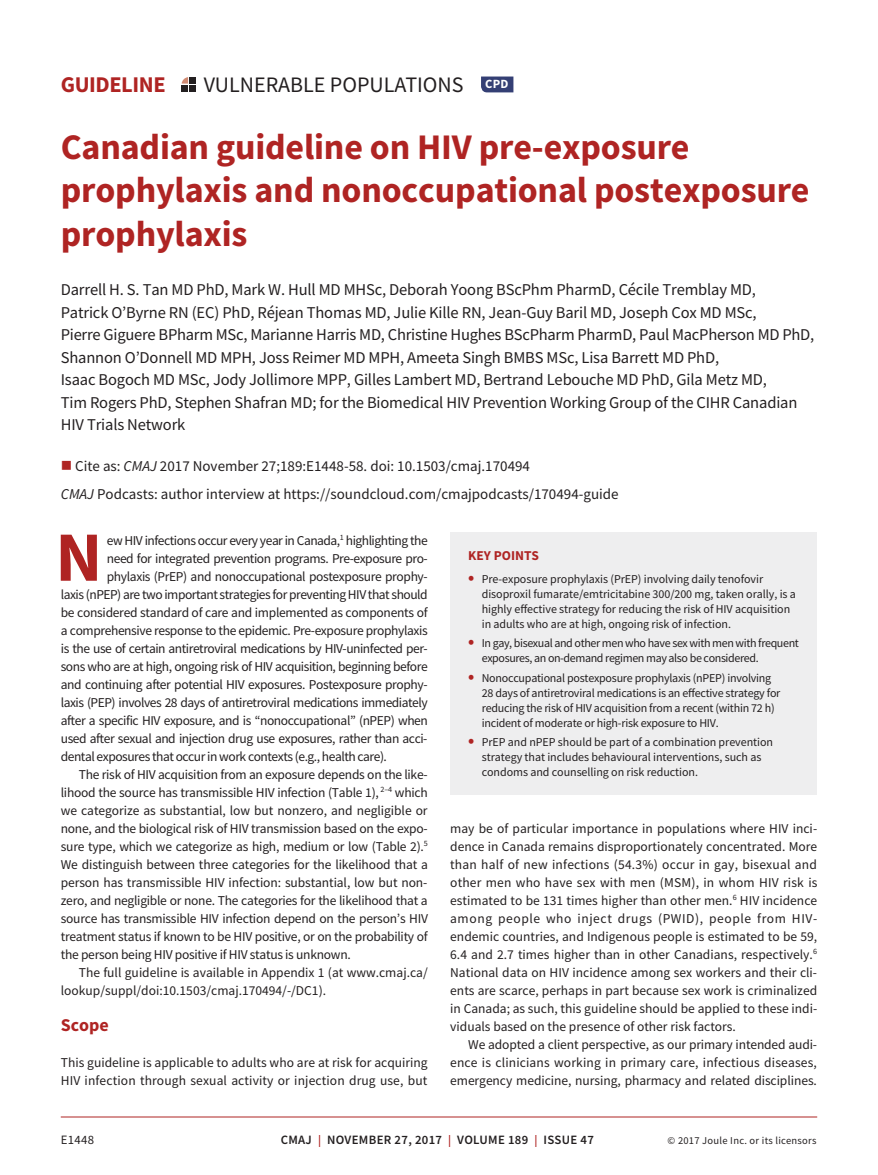
<style>
.page{position:relative;width:878px;height:1175px;background:#fff}
.page>*{position:absolute;margin:0;border:0;box-sizing:border-box;transform-origin:0 0}
.t1{font:700 70.65px "Source Sans Pro";color:#af2423}
.t2{font:700 36px/43.2px "Source Sans Pro";letter-spacing:-.005em;color:#af2423}
.t3{font:700 22.5px "Source Sans Pro";letter-spacing:-.02em;color:#af2423}
.t4{font:22.05px "Source Sans Pro";color:#231f20}
.t5{font:700 18px "Source Sans Pro";color:#af2423}
.t6{font:16.5px/22.5px "Source Sans Pro";letter-spacing:-.01em;color:#231f20}
.t7{font:15px/28.5px "Source Sans Pro";color:#231f20}
.t8{font:13.5px/18px "Source Sans Pro";letter-spacing:-.02em;color:#231f20;text-align:justify}
.t9{font:13.5px/18px "Source Sans Pro";color:#231f20}
.t10{font:700 13.5px "Source Sans Pro";color:#af2423}
.t11{font:600 12.75px "Source Sans Pro";letter-spacing:.025em;color:#231f20}
.t12{font:12.75px "Source Sans Pro";letter-spacing:.025em;color:#231f20}
.t13{font:12px/15px "Source Sans Pro";letter-spacing:-.005em;color:#231f20}
.t14{font:12px/15px "Source Sans Pro";letter-spacing:-.03em;color:#231f20}
.t15{font:10.5px "Source Sans Pro";letter-spacing:.025em;color:#231f20}
.s1{font-weight:700;font-size:12.6px;color:#fff}
.s2{color:#af2423}
.s3{font-style:italic}
.s4{font-weight:700;font-size:18px;color:#af2423}
.s5{font-size:12px;color:#af2423}
</style>
<div class="page">
<hr style="left:61px;top:1116px;width:756px;height:1px;background:#af2423">
<div style="left:450px;top:532px;width:367px;height:262px;background:#eeeeef"></div>
<svg style="left:182px;top:77px;width:6px;height:7px"></svg>
<div style="left:182px;top:85px;width:6px;height:7px;background:#231f20"></div>
<div style="left:190px;top:77px;width:6px;height:7px;background:#231f20"></div>
<div style="left:190px;top:85px;width:6px;height:7px;background:#231f20"></div>
<svg style="left:481px;top:76px;width:32px;height:16px"></svg>
<h3 class="t3" style="left:61px;top:69px;width:106px">GUIDELINE</h3>
<h3 class="t4" style="left:204px;top:70px;width:306px">VULNERABLE POPULATIONS <span class="s1">CPD</span></h3>
<h2 class="t2" style="left:61px;top:125px;width:750px">Canadian guideline on HIV pre-exposure prophylaxis and nonoccupational postexposure prophylaxis</h2>
<p class="t6" style="left:61px;top:278px;width:755px">Darrell H. S. Tan MD PhD, Mark W. Hull MD MHSc, Deborah Yoong BScPhm PharmD, Cécile Tremblay MD,<br>Patrick O’Byrne RN (EC) PhD, Réjean Thomas MD, Julie Kille RN, Jean-Guy Baril MD, Joseph Cox MD MSc,<br>Pierre Giguere BPharm MSc, Marianne Harris MD, Christine Hughes BScPharm PharmD, Paul MacPherson MD PhD, Shannon O’Donnell MD MPH, Joss Reimer MD MPH, Ameeta Singh BMBS MSc, Lisa Barrett MD PhD,<br>Isaac Bogoch MD MSc, Jody Jollimore MPP, Gilles Lambert MD, Bertrand Lebouche MD PhD, Gila Metz MD,<br>Tim Rogers PhD, Stephen Shafran MD; for the Biomedical HIV Prevention Working Group of the CIHR Canadian HIV Trials Network</p>
<p class="t7" style="left:61px;top:451px;width:559px"><span class="s2">■</span> Cite as: <span class="s3">CMAJ</span> 2017 November 27;189:E1448-58. doi: 10.1503/cmaj.170494<br><span class="s3">CMAJ</span> Podcasts: author interview at https://soundcloud.com/cmajpodcasts/170494-guide</p>
<h1 class="t1" style="left:55px;top:509px;width:48px">N</h1>
<p class="t8" style="left:107px;top:531px;width:322px">ew HIV infections occur every year in Canada,<sup>1</sup> highlighting the</p>
<p class="t8" style="left:107px;top:549px;width:322px">need for integrated prevention programs. Pre-exposure pro-</p>
<p class="t8" style="left:107px;top:567px;width:322px">phylaxis (PrEP) and nonoccupational postexposure prophy-</p>
<p class="t8" style="left:61px;top:585px;width:368px">laxis (nPEP) are two important strategies for preventing HIV that should</p>
<p class="t8" style="left:61px;top:603px;width:368px">be considered standard of care and implemented as components of</p>
<p class="t8" style="left:61px;top:621px;width:368px">a comprehensive response to the epidemic. Pre-exposure prophylaxis</p>
<p class="t8" style="left:61px;top:639px;width:368px">is the use of certain antiretroviral medications by HIV-uninfected per-</p>
<p class="t8" style="left:61px;top:657px;width:368px">sons who are at high, ongoing risk of HIV acquisition, beginning before</p>
<p class="t8" style="left:61px;top:675px;width:368px">and continuing after potential HIV exposures. Postexposure prophy-</p>
<p class="t8" style="left:61px;top:693px;width:368px">laxis (PEP) involves 28 days of antiretroviral medications immediately</p>
<p class="t8" style="left:61px;top:711px;width:368px">after a specific HIV exposure, and is “nonoccupational” (nPEP) when</p>
<p class="t8" style="left:61px;top:729px;width:368px">used after sexual and injection drug use exposures, rather than acci-</p>
<p class="t8" style="left:61px;top:747px;width:328px">dental exposures that occur in work contexts (e.g., health care).</p>
<p class="t8" style="left:79px;top:765px;width:350px">The risk of HIV acquisition from an exposure depends on the like-</p>
<p class="t8" style="left:61px;top:783px;width:368px">lihood the source has transmissible HIV infection (Table 1), <sup>2–4</sup> which</p>
<p class="t8" style="left:61px;top:801px;width:368px">we categorize as substantial, low but nonzero, and negligible or</p>
<p class="t8" style="left:61px;top:819px;width:368px">none, and the biological risk of HIV transmission based on the expo-</p>
<p class="t8" style="left:61px;top:837px;width:368px">sure type, which we categorize as high, medium or low (Table 2).<sup>5</sup></p>
<p class="t8" style="left:61px;top:855px;width:369px">We distinguish between three categories for the likelihood that a</p>
<p class="t8" style="left:61px;top:873px;width:368px">person has transmissible HIV infection: substantial, low but non-</p>
<p class="t8" style="left:61px;top:891px;width:368px">zero, and negligible or none. The categories for the likelihood that a</p>
<p class="t8" style="left:61px;top:909px;width:369px">source has transmissible HIV infection depend on the person’s HIV</p>
<p class="t8" style="left:61px;top:927px;width:368px">treatment status if known to be HIV positive, or on the probability of</p>
<p class="t8" style="left:61px;top:945px;width:291px">the person being HIV positive if HIV status is unknown.</p>
<p class="t9" style="left:79px;top:963px;width:350px">The full guideline is available in Appendix 1 (at www.cmaj.ca/</p>
<p class="t9" style="left:61px;top:981px;width:267px">lookup/suppl/doi:10.1503/cmaj.170494/-/DC1).</p>
<h3 class="t5" style="left:61px;top:1012px;width:50px">Scope</h3>
<p class="t9" style="left:61px;top:1053px;width:368px">This guideline is applicable to adults who are at risk for acquiring<br>HIV infection through sexual activity or injection drug use, but</p>
<p class="t10" style="left:468px;top:546px;width:72px">KEY POINTS</p>
<p class="t13" style="left:482px;top:571px;width:315px;text-indent:-14px"><span class="s4">•</span> Pre-exposure prophylaxis (PrEP) involving daily tenofovir disoproxil fumarate/emtricitabine 300/200 mg, taken orally, is a highly effective strategy for reducing the risk of HIV acquisition in adults who are at high, ongoing risk of infection.</p>
<p class="t14" style="left:482px;top:636px;width:319px;text-indent:-14px"><span class="s4">•</span> In gay, bisexual and other men who have sex with men with frequent exposures, an on-demand regimen may also be considered.</p>
<p class="t13" style="left:482px;top:670px;width:300px;text-indent:-14px"><span class="s4">•</span> Nonoccupational postexposure prophylaxis (nPEP) involving 28 days of antiretroviral medications is an effective strategy for reducing the risk of HIV acquisition from a recent (within 72 h) incident of moderate or high-risk exposure to HIV.</p>
<p class="t13" style="left:482px;top:735px;width:293px;text-indent:-14px"><span class="s4">•</span> PrEP and nPEP should be part of a combination prevention strategy that includes behavioural interventions, such as condoms and counselling on risk reduction.</p>
<p class="t8" style="left:450px;top:819px;width:369px">may be of particular importance in populations where HIV inci&shy;dence in Canada remains disproportionately concentrated. More than half of new infections (54.3%) occur in gay, bisexual and other men who have sex with men (MSM), in whom HIV risk is estimated to be 131 times higher than other men.<sup>6</sup> HIV incidence among people who inject drugs (PWID), people from HIV&shy;endemic countries, and Indigenous people is estimated to be 59, 6.4 and 2.7 times higher than in other Canadians, respectively.<sup>6<br></sup>National data on HIV incidence among sex workers and their cli&shy;ents are scarce, perhaps in part because sex work is criminalized in Canada; as such, this guideline should be applied to these indi&shy;viduals based on the presence of other risk factors.</p>
<p class="t8" style="left:450px;top:1035px;width:368px;text-indent:18px">We adopted a client perspective, as our primary intended audi&shy;ence is clinicians working in primary care, infectious diseases, emergency medicine, nursing, pharmacy and related disciplines.</p>
<p class="t12" style="left:61px;top:1132px;width:35px">E1448</p>
<p class="t11" style="left:281px;top:1131px;width:315px">CMAJ <span class="s5">|</span> NOVEMBER 27, 2017 <span class="s5">|</span> VOLUME 189 <span class="s5">|</span> ISSUE 47</p>
<p class="t15" style="left:667px;top:1134px;width:150px">© 2017 Joule Inc. or its licensors</p>
</div>
